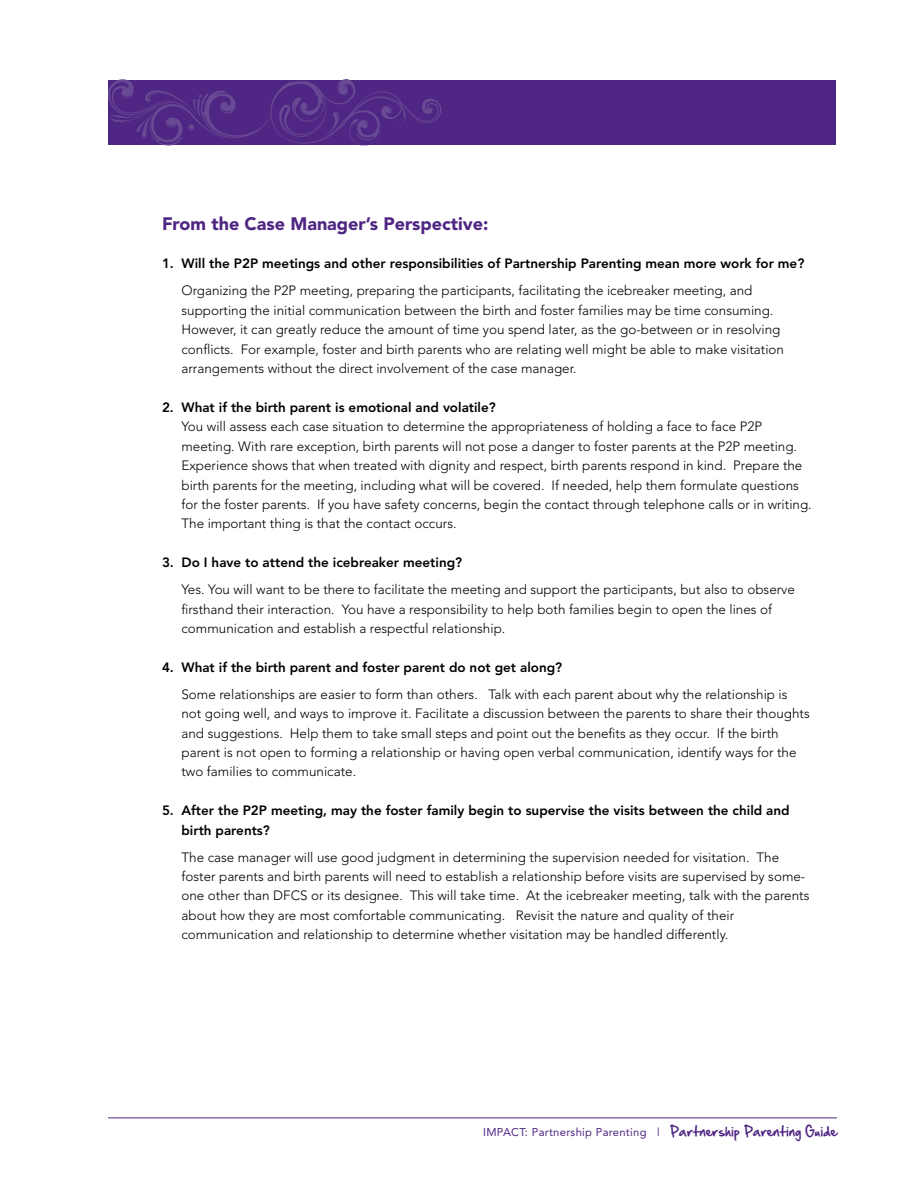
<style>
.page{position:relative;width:918px;height:1188px;background:#fff}
.page>*{position:absolute;margin:0;border:0;box-sizing:border-box;transform-origin:0 0}
.t1{font:900 18px "Avenir";color:#4f2683}
.t2{font:300 13.5px/19.4px "Avenir";color:#000}
.t3{font:800 13.5px/19.4px "Avenir";color:#000}
.t4{font:11.25px "Avenir";letter-spacing:.025em;color:#4f2683}
.s1{font-family:"Hand Of Sean";font-size:12px}
</style>
<div class="page">
<div style="left:109px;top:80px;width:727px;height:65px;background:#4f2683"></div>
<hr style="left:108px;top:1118px;width:729px;height:1px;background:#4f2683">
<svg style="left:108px;top:79px;width:333px;height:67px"></svg>
<h1 class="t1" style="left:162px;top:212px;width:328px">From the Case Manager’s Perspective:</h1>
<p class="t3" style="left:162px;top:254px;width:644px">1. Will the P2P meetings and other responsibilities of Partnership Parenting mean more work for me?</p>
<p class="t2" style="left:182px;top:281px;width:604px">Organizing the P2P meeting, preparing the participants, facilitating the icebreaker meeting, and supporting the initial communication between the birth and foster families may be time consuming.<br>However, it can greatly reduce the amount of time you spend later, as the go-between or in resolving conflicts. For example, foster and birth parents who are relating well might be able to make visitation arrangements without the direct involvement of the case manager.</p>
<p class="t3" style="left:162px;top:398px;width:335px">2. What if the birth parent is emotional and volatile?</p>
<p class="t2" style="left:182px;top:417px;width:632px">You will assess each case situation to determine the appropriateness of holding a face to face P2P meeting. With rare exception, birth parents will not pose a danger to foster parents at the P2P meeting.<br>Experience shows that when treated with dignity and respect, birth parents respond in kind. Prepare the birth parents for the meeting, including what will be covered. If needed, help them formulate questions for the foster parents. If you have safety concerns, begin the contact through telephone calls or in writing.<br>The important thing is that the contact occurs.</p>
<p class="t3" style="left:162px;top:553px;width:302px">3. Do I have to attend the icebreaker meeting?</p>
<p class="t2" style="left:182px;top:580px;width:615px">Yes. You will want to be there to facilitate the meeting and support the participants, but also to observe firsthand their interaction. You have a responsibility to help both families begin to open the lines of communication and establish a respectful relationship.</p>
<p class="t3" style="left:162px;top:657px;width:402px">4. What if the birth parent and foster parent do not get along?</p>
<p class="t2" style="left:182px;top:684px;width:630px">Some relationships are easier to form than others. Talk with each parent about why the relationship is not going well, and ways to improve it. Facilitate a discussion between the parents to share their thoughts and suggestions. Help them to take small steps and point out the benefits as they occur. If the birth parent is not open to forming a relationship or having open verbal communication, identify ways for the two families to communicate.</p>
<p class="t3" style="left:182px;top:801px;width:610px;text-indent:-20px">5. After the P2P meeting, may the foster family begin to supervise the visits between the child and birth parents?</p>
<p class="t2" style="left:182px;top:847px;width:629px">The case manager will use good judgment in determining the supervision needed for visitation. The foster parents and birth parents will need to establish a relationship before visits are supervised by some&shy;one other than DFCS or its designee. This will take time. At the icebreaker meeting, talk with the parents about how they are most comfortable communicating. Revisit the nature and quality of their communication and relationship to determine whether visitation may be handled differently.</p>
<p class="t4" style="left:483px;top:1126px;width:355px">IMPACT: Partnership Parenting | <span class="s1">Partnership Parenting Guide</span></p>
</div>
